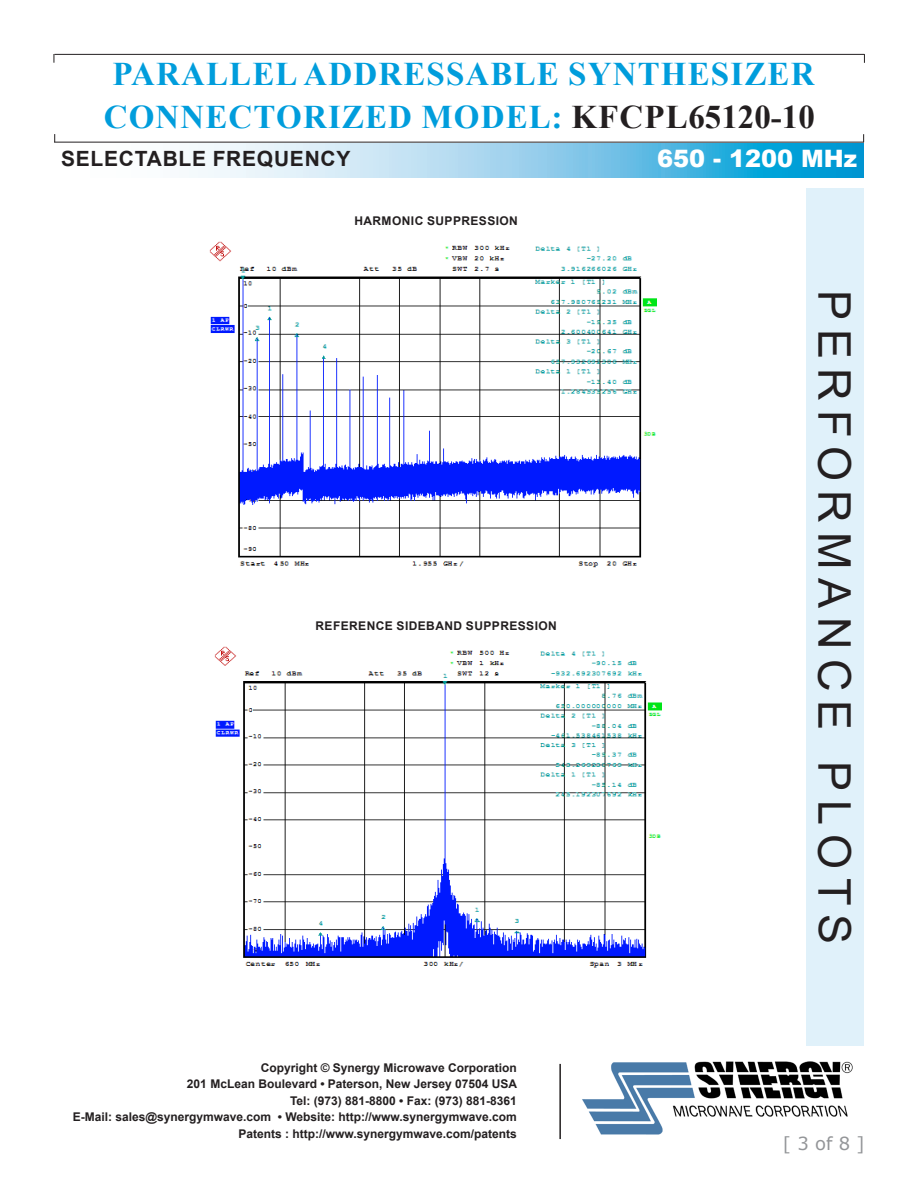
<style>
.page{position:relative;width:918px;height:1188px;background:#fff}
.page>*{position:absolute;margin:0;border:0;box-sizing:border-box;transform-origin:0 0}
.t1{font:45px "Arial";letter-spacing:.2em;color:#231f20}
.t2{font:700 33px/43.3px "Times New Roman";letter-spacing:.035em;color:#009ddc}
.t3{font:900 24px "Arial";color:#fff}
.t4{font:700 21px "Arial";letter-spacing:.035em;color:#231f20}
.t5{font:18px "Verdana";color:#939598}
.Plot_Title{font:700 12px/16.5px "Arial";color:#231f20;text-align:right}
.Plot_Title-2{font:700 12px "Arial";letter-spacing:.035em;color:#231f20}
.s1{color:#231f20}
</style>
<div class="page">
<svg style="left:189px;top:143px;width:675px;height:34px;background:#87ccea"></svg>
<hr style="left:54px;top:54px;width:810px;height:1px;background:#231f20">
<hr style="left:54px;top:142px;width:810px;height:1px;background:#231f20">
<img style="left:582px;top:1061px;width:271px;height:73px">
<hr style="left:559px;top:1064px;width:2px;height:75px;background:#231f20">
<div style="left:806px;top:188px;width:58px;height:858px;background:#e0f1fa"></div>
<img style="left:209px;top:242px;width:447px;height:326px">
<img style="left:214px;top:646px;width:447px;height:322px">
<h2 class="t2" style="left:104px;top:51px;width:713px">PARALLEL ADDRESSABLE SYNTHESIZER<br>CONNECTORIZED MODEL: <span class="s1">KFCPL65120-10</span></h2>
<h3 class="t4" style="left:61px;top:144px;width:291px">SELECTABLE FREQUENCY</h3>
<h3 class="t3" style="left:657px;top:141px;width:202px">650 - 1200 MHz</h3>
<p class="Plot_Title-2" style="left:354px;top:212px;width:165px">HARMONIC SUPPRESSION</p>
<p class="Plot_Title-2" style="left:316px;top:617px;width:243px">REFERENCE SIDEBAND SUPPRESSION</p>
<p class="Plot_Title" style="left:73px;top:1059px;width:446px">Copyright © Synergy Microwave Corporation<br>201 McLean Boulevard • Paterson, New Jersey 07504 USA<br>Tel: (973) 881-8800 • Fax: (973) 881-8361<br>E-Mail: sales@synergymwave.com • Website: http://www.synergymwave.com Patents : http://www.synergymwave.com/patents</p>
<h1 class="t1" style="left:865px;top:290px;width:656px;rotate:90deg">PERFORMANCE PLOTS</h1>
<h3 class="t5" style="left:783px;top:1131px;width:83px">[ 3 of 8 ]</h3>
</div>
